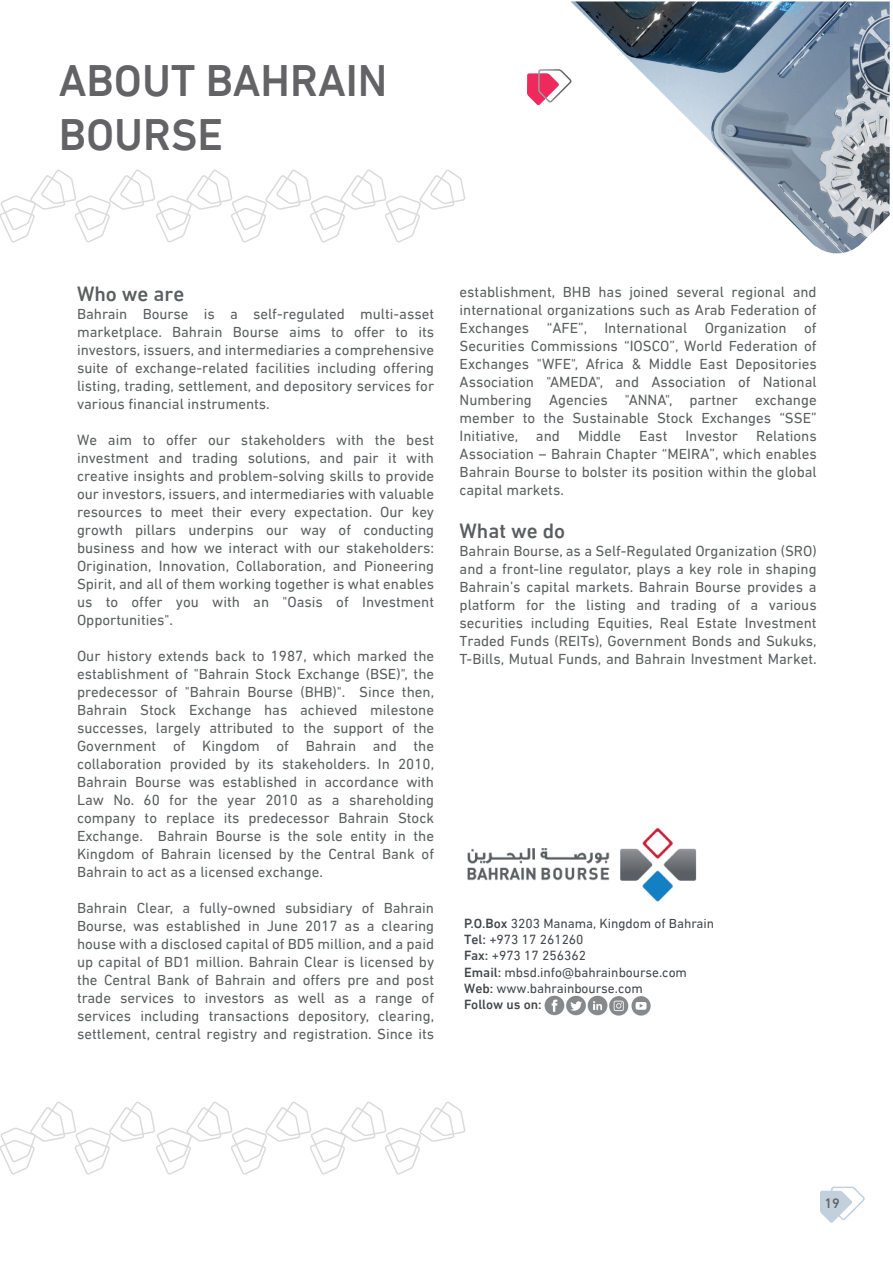
<style>
.page{position:relative;width:893px;height:1263px;background:#fff}
.page>*{position:absolute;margin:0;border:0;box-sizing:border-box;transform-origin:0 0}
.t1{font:500 45px/54px "DIN Next LTW23";color:#636366}
.t2{font:500 21px "DIN Next LTW23";color:#5b5e5f}
.t3{font:15px/18px "DIN Next LTW23";color:#5b5e5f;text-align:justify}
.t4{font:500 13.95px "DIN Next LTW23";color:#636366}
.t5{font:13.5px/16.2px "DIN Next LTW23";color:#44474b}
.s1{font-weight:500}
</style>
<div class="page">
<img style="left:544px;top:995px;width:107px;height:21px">
<img style="left:571px;top:2px;width:319px;height:252px">
<svg style="left:527px;top:68px;width:46px;height:186px"></svg>
<svg style="left:0;top:170px;width:465px;height:73px"></svg>
<img style="left:467px;top:827px;width:230px;height:75px">
<svg style="left:0;top:1101px;width:465px;height:73px"></svg>
<svg style="left:820px;top:1186px;width:45px;height:37px"></svg>
<h1 class="t1" style="left:59px;top:53px;width:330px">ABOUT BAHRAIN<br>BOURSE</h1>
<h2 class="t2" style="left:77px;top:281px;width:109px">Who we are</h2>
<p class="t3" style="left:77px;top:305px;width:359px">Bahrain Bourse is a self-regulated multi-asset marketplace. Bahrain Bourse aims to offer to its investors, issuers, and intermediaries a comprehensive suite of exchange-related facilities including offering listing, trading, settlement, and depository services for various financial instruments.</p>
<p class="t3" style="left:77px;top:431px;width:359px">We aim to offer our stakeholders with the best investment and trading solutions, and pair it with creative insights and problem-solving skills to provide our investors, issuers, and intermediaries with valuable resources to meet their every expectation. Our key growth pillars underpins our way of conducting business and how we interact with our stakeholders:<br>Origination, Innovation, Collaboration, and Pioneering Spirit, and all of them working together is what enables us to offer you with an "Oasis of Investment Opportunities".</p>
<p class="t3" style="left:77px;top:647px;width:359px">Our history extends back to 1987, which marked the establishment of "Bahrain Stock Exchange (BSE)", the predecessor of "Bahrain Bourse (BHB)". Since then, Bahrain Stock Exchange has achieved milestone successes, largely attributed to the support of the Government of Kingdom of Bahrain and the collaboration provided by its stakeholders. In 2010, Bahrain Bourse was established in accordance with Law No. 60 for the year 2010 as a shareholding company to replace its predecessor Bahrain Stock Exchange. Bahrain Bourse is the sole entity in the Kingdom of Bahrain licensed by the Central Bank of Bahrain to act as a licensed exchange.</p>
<p class="t3" style="left:77px;top:899px;width:359px">Bahrain Clear, a fully-owned subsidiary of Bahrain Bourse, was established in June 2017 as a clearing house with a disclosed capital of BD5 million, and a paid up capital of BD1 million. Bahrain Clear is licensed by the Central Bank of Bahrain and offers pre and post trade services to investors as well as a range of services including transactions depository, clearing, settlement, central registry and registration. Since its</p>
<p class="t3" style="left:460px;top:283px;width:359px">establishment, BHB has joined several regional and international organizations such as Arab Federation of Exchanges “AFE”, International Organization of Securities Commissions “IOSCO”, World Federation of Exchanges "WFE", Africa &amp; Middle East Depositories Association "AMEDA", and Association of National Numbering Agencies "ANNA", partner exchange member to the Sustainable Stock Exchanges “SSE” Initiative, and Middle East Investor Relations Association – Bahrain Chapter “MEIRA”, which enables Bahrain Bourse to bolster its position within the global capital markets.</p>
<h2 class="t2" style="left:460px;top:519px;width:107px">What we do</h2>
<p class="t3" style="left:460px;top:542px;width:359px">Bahrain Bourse, as a Self-Regulated Organization (SRO) and a front-line regulator, plays a key role in shaping Bahrain’s capital markets. Bahrain Bourse provides a platform for the listing and trading of a various securities including Equities, Real Estate Investment Traded Funds (REITs), Government Bonds and Sukuks, T-Bills, Mutual Funds, and Bahrain Investment Market.</p>
<p class="t5" style="left:464px;top:915px;width:252px"><span class="s1">P.O.Box</span> 3203 Manama, Kingdom of Bahrain<br><span class="s1">Tel:</span> +973 17 261260<br><span class="s1">Fax:</span> +973 17 256362<br><span class="s1">Email:</span> mbsd.info@bahrainbourse.com<br><span class="s1">Web:</span> www.bahrainbourse.com<br><span class="s1">Follow us on:</span></p>
<p class="t4" style="left:824px;top:1195px;width:17px">19</p>
</div>
